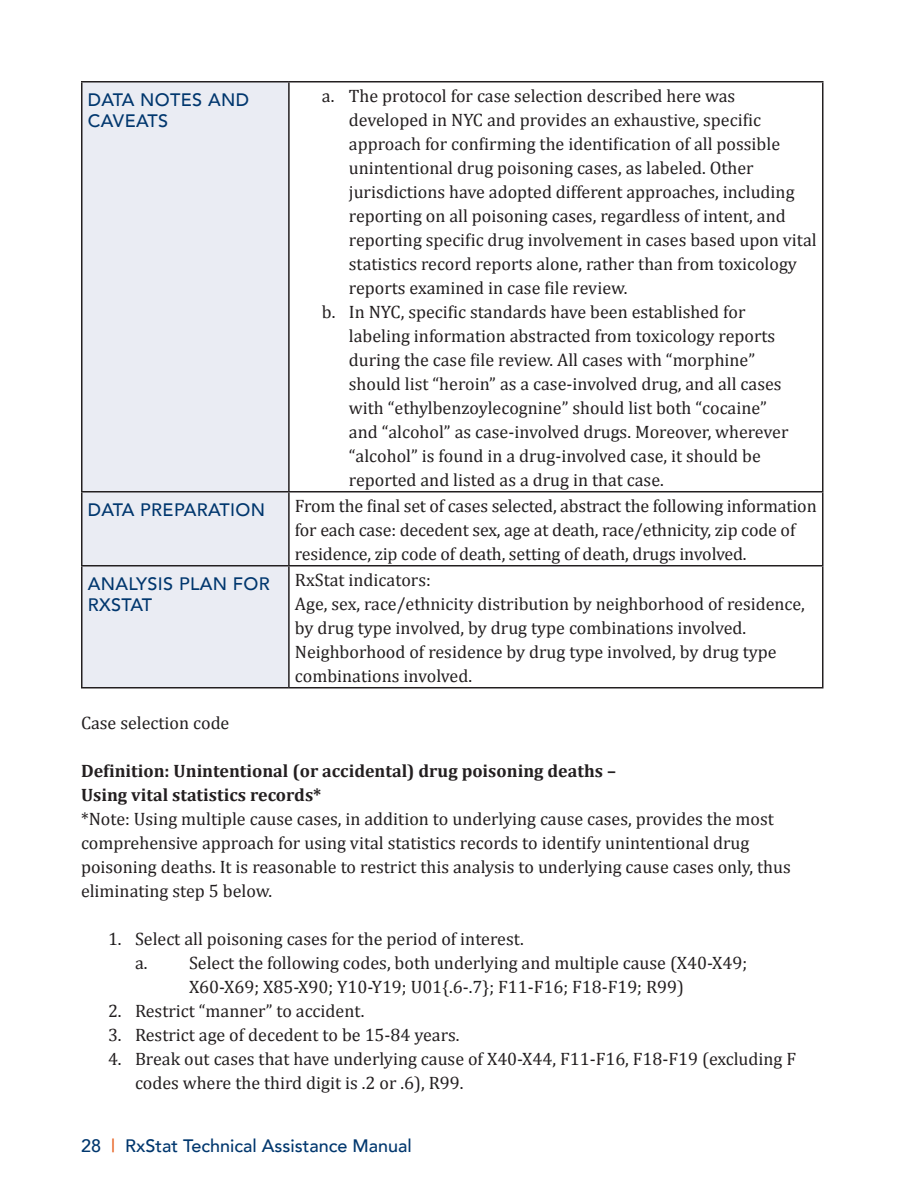
<style>
.page{position:relative;width:918px;height:1188px;background:#fff}
.page>*{position:absolute;margin:0;border:0;box-sizing:border-box;transform-origin:0 0}
.Indented_Body_Copy{font:18px/24px "Cambria";color:#231f20}
.Body_Copy{font:18px/24px "Cambria";color:#231f20}
.Body_Copy_BOLD{font:700 18px "Cambria";color:#231f20}
.Table_Title_Text{font:500 18px/21px "Avenir";letter-spacing:.02em;color:#01376e}
.Table_Title_Text-2{font:500 18px "Avenir";color:#01376e}
.s1{color:#e7601f}
</style>
<div class="page">
<div style="left:82px;top:82px;width:206px;height:605px;background:#eaecf3"></div>
<hr style="left:81px;top:81px;width:208px;height:1px;background:#231f20">
<hr style="left:81px;top:82px;width:1px;height:409px;background:#231f20">
<hr style="left:289px;top:81px;width:535px;height:1px;background:#231f20">
<hr style="left:288px;top:82px;width:2px;height:409px;background:#231f20">
<hr style="left:822px;top:82px;width:2px;height:409px;background:#231f20">
<hr style="left:81px;top:491px;width:208px;height:2px;background:#231f20">
<hr style="left:81px;top:493px;width:1px;height:72px;background:#231f20">
<hr style="left:289px;top:491px;width:535px;height:2px;background:#231f20">
<hr style="left:288px;top:493px;width:2px;height:72px;background:#231f20">
<hr style="left:822px;top:493px;width:2px;height:72px;background:#231f20">
<hr style="left:81px;top:565px;width:208px;height:2px;background:#231f20">
<hr style="left:81px;top:567px;width:1px;height:120px;background:#231f20">
<hr style="left:289px;top:565px;width:535px;height:2px;background:#231f20">
<hr style="left:288px;top:567px;width:2px;height:120px;background:#231f20">
<hr style="left:822px;top:567px;width:2px;height:120px;background:#231f20">
<hr style="left:81px;top:687px;width:208px;height:2px;background:#231f20">
<hr style="left:289px;top:687px;width:535px;height:2px;background:#231f20">
<p class="Table_Title_Text" style="left:88px;top:88px;width:163px">DATA NOTES AND<br>CAVEATS</p>
<p class="Indented_Body_Copy" style="left:349px;top:84px;width:469px;text-indent:-27px">a. The protocol for case selection described here was developed in NYC and provides an exhaustive, specific approach for confirming the identification of all possible unintentional drug poisoning cases, as labeled. Other jurisdictions have adopted different approaches, including reporting on all poisoning cases, regardless of intent, and reporting specific drug involvement in cases based upon vital statistics record reports alone, rather than from toxicology reports examined in case file review.</p>
<p class="Indented_Body_Copy" style="left:349px;top:300px;width:441px;text-indent:-27px">b. In NYC, specific standards have been established for labeling information abstracted from toxicology reports during the case file review. All cases with “morphine” should list “heroin” as a case-involved drug, and all cases with “ethylbenzoylecognine” should list both “cocaine” and “alcohol” as case-involved drugs. Moreover, wherever “alcohol” is found in a drug-involved case, it should be reported and listed as a drug in that case.</p>
<p class="Table_Title_Text" style="left:88px;top:498px;width:179px">DATA PREPARATION</p>
<p class="Body_Copy" style="left:295px;top:494px;width:523px">From the final set of cases selected, abstract the following information for each case: decedent sex, age at death, race/ethnicity, zip code of residence, zip code of death, setting of death, drugs involved.</p>
<p class="Table_Title_Text" style="left:88px;top:572px;width:184px">ANALYSIS PLAN FOR<br>RXSTAT</p>
<p class="Body_Copy" style="left:295px;top:568px;width:137px">RxStat indicators:</p>
<p class="Body_Copy" style="left:295px;top:592px;width:512px">Age, sex, race/ethnicity distribution by neighborhood of residence, by drug type involved, by drug type combinations involved.</p>
<p class="Body_Copy" style="left:295px;top:640px;width:483px">Neighborhood of residence by drug type involved, by drug type combinations involved.</p>
<p class="Body_Copy" style="left:81px;top:711px;width:150px">Case selection code</p>
<p class="Body_Copy_BOLD" style="left:81px;top:758px;width:537px">Definition: Unintentional (or accidental) drug poisoning deaths –</p>
<p class="Body_Copy_BOLD" style="left:81px;top:782px;width:242px">Using vital statistics records*</p>
<p class="Body_Copy" style="left:81px;top:807px;width:711px">*Note: Using multiple cause cases, in addition to underlying cause cases, provides the most comprehensive approach for using vital statistics records to identify unintentional drug poisoning deaths. It is reasonable to restrict this analysis to underlying cause cases only, thus eliminating step 5 below.</p>
<p class="Indented_Body_Copy" style="left:108px;top:927px;width:417px">1. Select all poisoning cases for the period of interest.</p>
<p class="Indented_Body_Copy" style="left:135px;top:951px;width:614px;text-align:center">a. Select the following codes, both underlying and multiple cause (X40-X49;<br>X60-X69; X85-X90; Y10-Y19; U01{.6-.7}; F11-F16; F18-F19; R99)</p>
<p class="Indented_Body_Copy" style="left:108px;top:999px;width:258px">2. Restrict “manner” to accident.</p>
<p class="Indented_Body_Copy" style="left:108px;top:1023px;width:353px">3. Restrict age of decedent to be 15-84 years.</p>
<p class="Indented_Body_Copy" style="left:135px;top:1047px;width:663px;text-indent:-27px">4. Break out cases that have underlying cause of X40-X44, F11-F16, F18-F19 (excluding F codes where the third digit is .2 or .6), R99.</p>
<p class="Table_Title_Text-2" style="left:81px;top:1130px;width:332px">28 <span class="s1">|</span> RxStat Technical Assistance Manual</p>
</div>
